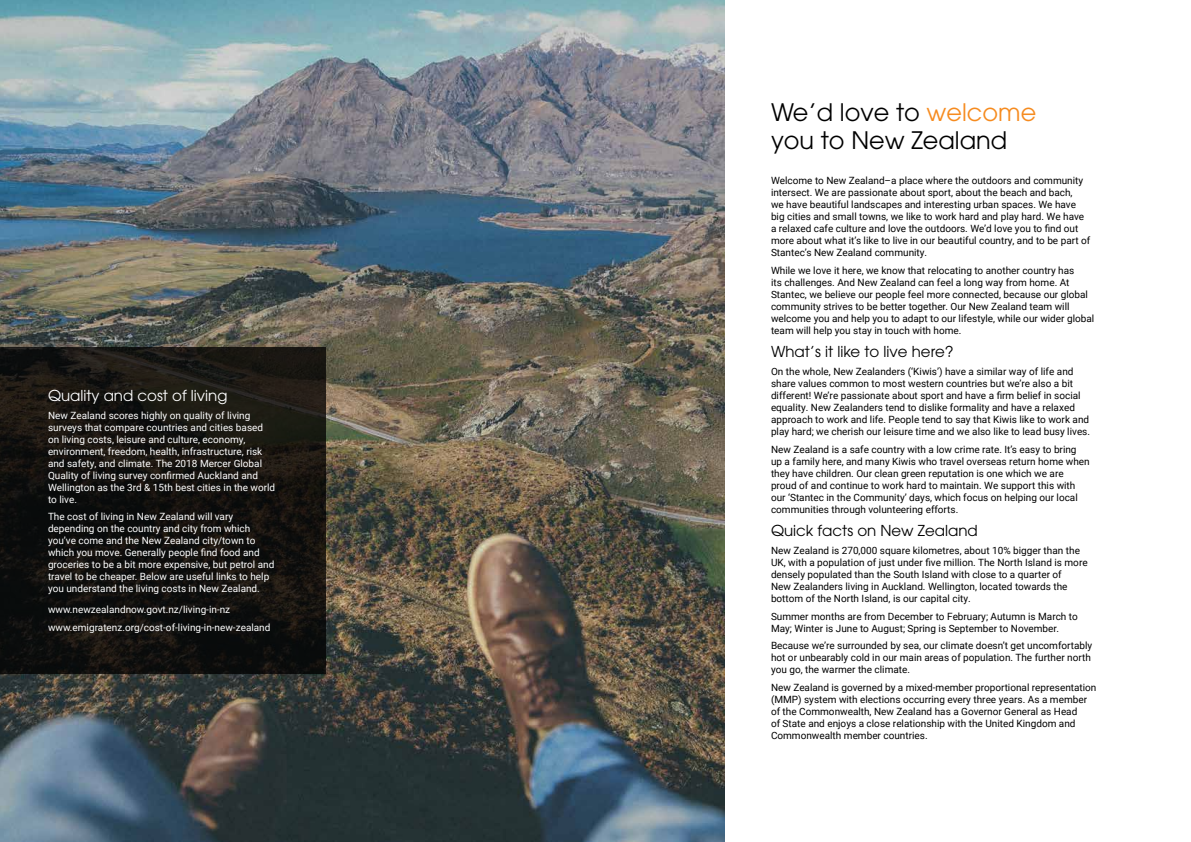
<style>
.page{position:relative;width:1191px;height:842px;background:#fff}
.page>*{position:absolute;margin:0;border:0;box-sizing:border-box;transform-origin:0 0}
.t1{font:24px/28.8px "ITC Avant Garde Pro";color:#000}
.t2{font:15px "ITC Avant Garde Pro";color:#000}
.t3{font:15px "ITC Avant Garde Pro";color:#fff}
.t4{font:10px/12px "Roboto";color:#000}
.t5{font:10px/12px "Roboto";color:#fff}
.s1{color:#f68b1f}
</style>
<div class="page">
<img style="left:0;top:0;width:724px;height:842px">
<svg style="left:0;top:347px;width:325px;height:326px;background:#14120f"></svg>
<h2 class="t3" style="left:48px;top:386px;width:181px">Quality and cost of living</h2>
<p class="t5" style="left:48px;top:409px;width:229px">New Zealand scores highly on quality of living surveys that compare countries and cities based on living costs, leisure and culture, economy, environment, freedom, health, infrastructure, risk and safety, and climate. The 2018 Mercer Global Quality of living survey confirmed Auckland and Wellington as the 3rd &amp; 15th best cities in the world to live.</p>
<p class="t5" style="left:48px;top:510px;width:228px">The cost of living in New Zealand will vary depending on the country and city from which you’ve come and the New Zealand city/town to which you move. Generally people find food and groceries to be a bit more expensive, but petrol and travel to be cheaper. Below are useful links to help you understand the living costs in New Zealand.</p>
<p class="t5" style="left:48px;top:600px;width:224px;line-height:17.7px">www.newzealandnow.govt.nz/living-in-nz www.emigratenz.org/cost-of-living-in-new-zealand</p>
<h1 class="t1" style="left:771px;top:97px;width:267px">We’d love to <span class="s1">welcome </span>you to New Zealand</h1>
<p class="t4" style="left:771px;top:174px;width:321px">Welcome to New Zealand–a place where the outdoors and community intersect. We are passionate about sport, about the beach and bach,<br>we have beautiful landscapes and interesting urban spaces. We have big cities and small towns, we like to work hard and play hard. We have a relaxed cafe culture and love the outdoors. We’d love you to find out more about what it’s like to live in our beautiful country, and to be part of Stantec’s New Zealand community.</p>
<p class="t4" style="left:771px;top:264px;width:325px">While we love it here, we know that relocating to another country has<br>its challenges. And New Zealand can feel a long way from home. At Stantec, we believe our people feel more connected, because our global community strives to be better together. Our New Zealand team will welcome you and help you to adapt to our lifestyle, while our wider global team will help you stay in touch with home.</p>
<h2 class="t2" style="left:771px;top:343px;width:184px">What’s it like to live here?</h2>
<p class="t4" style="left:771px;top:365px;width:320px">On the whole, New Zealanders (‘Kiwis’) have a similar way of life and share values common to most western countries but we’re also a bit different! We’re passionate about sport and have a firm belief in social equality. New Zealanders tend to dislike formality and have a relaxed approach to work and life. People tend to say that Kiwis like to work and play hard; we cherish our leisure time and we also like to lead busy lives.</p>
<p class="t4" style="left:771px;top:443px;width:320px">New Zealand is a safe country with a low crime rate. It’s easy to bring up a family here, and many Kiwis who travel overseas return home when they have children. Our clean green reputation is one which we are proud of and continue to work hard to maintain. We support this with our ‘Stantec in the Community’ days, which focus on helping our local communities through volunteering efforts.</p>
<h2 class="t2" style="left:771px;top:522px;width:208px">Quick facts on New Zealand</h2>
<p class="t4" style="left:771px;top:544px;width:318px">New Zealand is 270,000 square kilometres, about 10% bigger than the UK, with a population of just under five million. The North Island is more densely populated than the South Island with close to a quarter of<br>New Zealanders living in Auckland. Wellington, located towards the bottom of the North Island, is our capital city.</p>
<p class="t4" style="left:771px;top:610px;width:308px">Summer months are from December to February; Autumn is March to<br>May; Winter is June to August; Spring is September to November.</p>
<p class="t4" style="left:771px;top:639px;width:323px">Because we’re surrounded by sea, our climate doesn’t get uncomfortably hot or unbearably cold in our main areas of population. The further north you go, the warmer the climate.</p>
<p class="t4" style="left:771px;top:681px;width:327px">New Zealand is governed by a mixed-member proportional representation (MMP) system with elections occurring every three years. As a member of the Commonwealth, New Zealand has a Governor General as Head<br>of State and enjoys a close relationship with the United Kingdom and Commonwealth member countries.</p>
</div>
